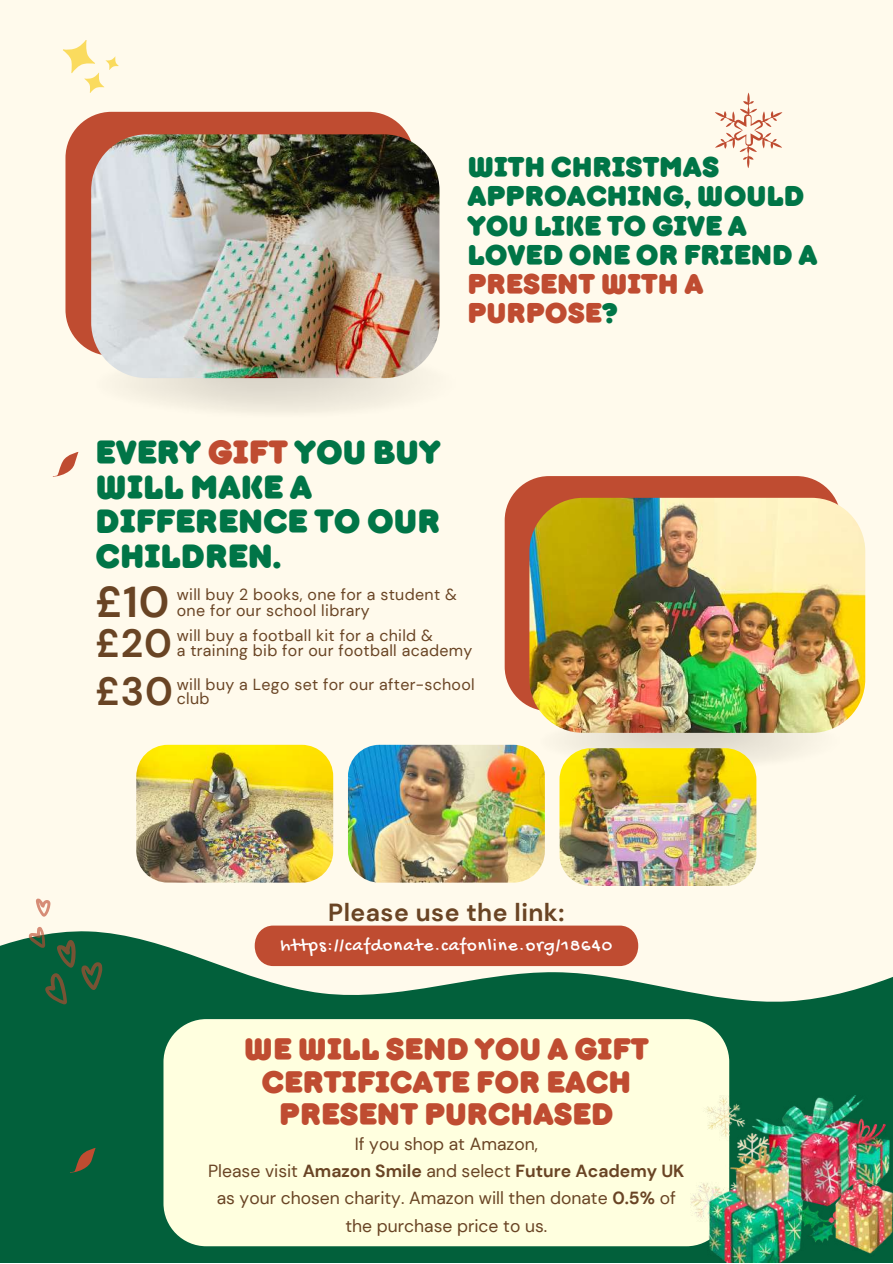
<style>
.page{position:relative;width:893px;height:1264px;background:#fff}
.page>*{position:absolute;margin:0;border:0;box-sizing:border-box;transform-origin:0 0}
.t1{font:700 43.05px "DM Sans";color:#694424}
.t2{font:700 39.3px/48.4px "DM Sans";color:#694424}
.t3{font:33.45px/34.8px "TT Milks Casual Pie Base";color:#007547}
.t4{font:31.05px/32.4px "TT Milks Casual Pie Base";color:#bf4c31;text-align:center}
.t5{font:28.5px/29.2px "TT Milks Casual Pie Base";color:#007547}
.t6{font:28.5px/29.2px "TT Milks Casual Pie Base";color:#bf4c31}
.t7{font:700 24.75px "DM Sans";letter-spacing:.02em;color:#694424}
.t8{font:18.6px "Gochi Hand";letter-spacing:.06em;color:#fff}
.t9{font:17.55px/27.3px "DM Sans";color:#694424;text-align:center}
.t10{font:16.05px/15.3px "DM Sans";letter-spacing:.02em;color:#694424}
.s1{color:#007547}
.s2{color:#bf4c31}
.s3{font-weight:700}
</style>
<div class="page">
<div style="left:0;top:0;width:892px;height:1262px;background:#fffaec"></div>
<div style="left:65px;top:112px;width:349px;height:244px;background:#bf4c31;border-radius:46px"></div>
<img style="left:91px;top:347px;width:343px;height:65px">
<img style="left:91px;top:134px;width:348px;height:244px;border-radius:56px">
<svg style="left:0;top:926px;width:892px;height:78px"></svg>
<div style="left:0;top:1004px;width:892px;height:258px;background:#02603b"></div>
<svg style="left:55px;top:452px;width:23px;height:24px"></svg>
<svg style="left:63px;top:40px;width:56px;height:53px"></svg>
<svg style="left:72px;top:1148px;width:24px;height:24px"></svg>
<svg style="left:29px;top:898px;width:73px;height:106px"></svg>
<div style="left:504px;top:476px;width:336px;height:235px;background:#bf4c31;border-radius:44px"></div>
<img style="left:529px;top:498px;width:336px;height:235px;border-radius:54px">
<div style="left:163px;top:1019px;width:566px;height:227px;background:#ffffdf;border-radius:43px"></div>
<div style="left:255px;top:925px;width:383px;height:41px;background:#bf4c31;border-radius:19px"></div>
<img style="left:136px;top:744px;width:197px;height:138px;border-radius:31px">
<img style="left:540px;top:711px;width:304px;height:60px">
<img style="left:348px;top:744px;width:197px;height:138px;border-radius:31px">
<img style="left:559px;top:748px;width:197px;height:138px;border-radius:31px">
<svg style="left:715px;top:93px;width:67px;height:75px"></svg>
<img style="left:690px;top:1095px;width:202px;height:167px">
<h3 class="t5" style="left:467px;top:154px;width:351px">WITH CHRISTMAS<br>APPROACHING, WOULD<br>YOU LIKE TO GIVE A<br>LOVED ONE OR FRIEND A</h3>
<h3 class="t6" style="left:467px;top:271px;width:237px">PRESENT WITH A<br>PURPOSE<span class="s1">?</span></h3>
<h3 class="t3" style="left:96px;top:436px;width:346px">EVERY <span class="s2">GIFT</span> YOU BUY<br>WILL MAKE A<br>DIFFERENCE TO OUR<br>CHILDREN.</h3>
<h1 class="t1" style="left:96px;top:574px;width:75px">£10</h1>
<p class="t10" style="left:177px;top:587px;width:281px">will buy 2 books, one for a student &amp; one for our school library</p>
<h2 class="t2" style="left:96px;top:619px;width:79px">£20 £30</h2>
<p class="t10" style="left:177px;top:627px;width:297px">will buy a football kit for a child &amp;<br>a training bib for our football academy</p>
<p class="t10" style="left:177px;top:678px;width:299px;line-height:13px">will buy a Lego set for our after-school club</p>
<h3 class="t7" style="left:328px;top:896px;width:238px">Please use the link:</h3>
<p class="t8" style="left:280px;top:935px;width:333px">https://cafdonate.cafonline.org/18640</p>
<h3 class="t4" style="left:244px;top:1034px;width:406px">WE WILL SEND YOU A GIFT<br>CERTIFICATE FOR EACH<br>PRESENT PURCHASED</h3>
<p class="t9" style="left:208px;top:1130px;width:478px">If you shop at Amazon,<br>Please visit <span class="s3">Amazon Smile</span> and select <span class="s3">Future Academy UK </span>as your chosen charity. Amazon will then donate <span class="s3">0.5%</span> of the purchase price to us.</p>
</div>
